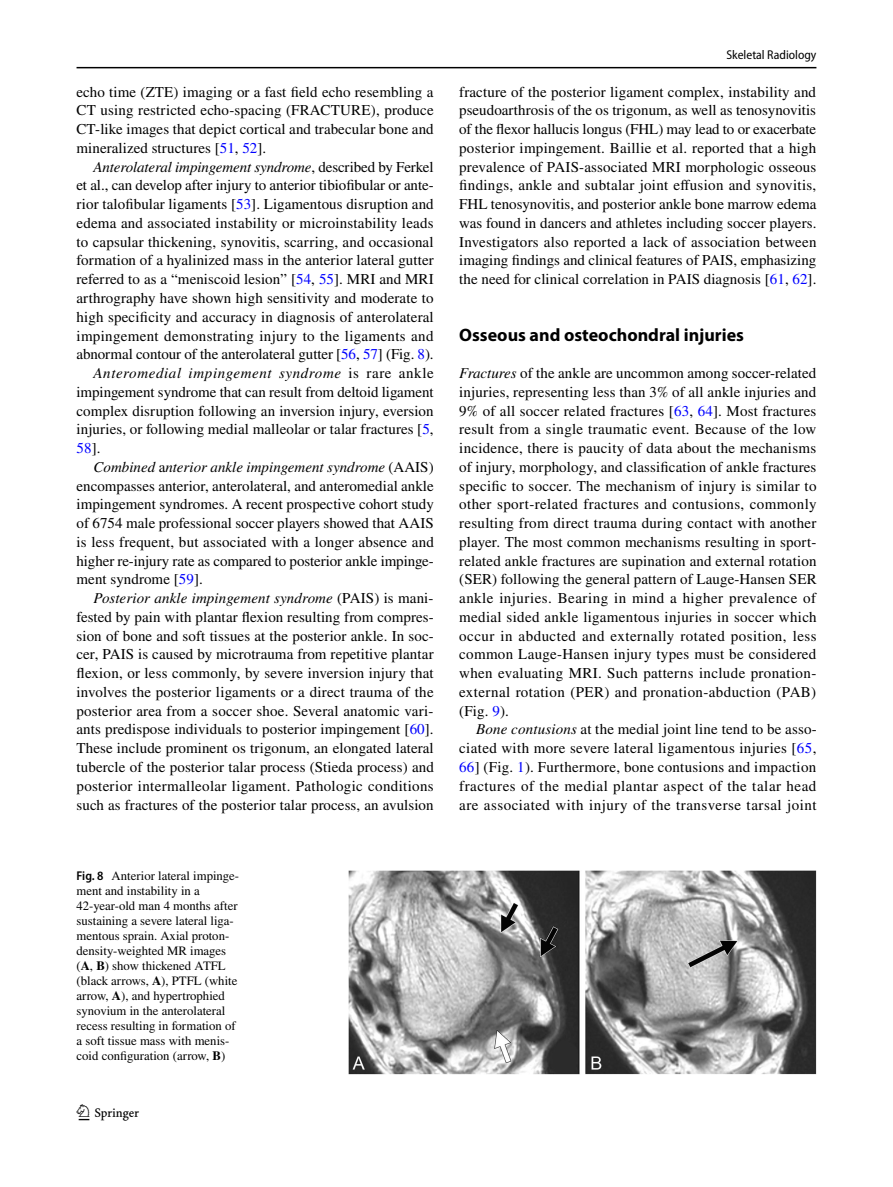
<style>
.page{position:relative;width:893px;height:1187px;background:#fff}
.page>*{position:absolute;margin:0;border:0;box-sizing:border-box;transform-origin:0 0}
.t1{font:22.5px "Springnew Regular 2";color:#000}
.t2{font:700 18px "Myriad Pro";color:#000}
.t3{font:15px/18.8px "STIX";letter-spacing:.005em;color:#000;text-align:justify}
.t4{font:italic 15px "STIX";color:#000}
.t5{font:italic 15px "STIX";letter-spacing:.04em;color:#000}
.t6{font:15px "STIX";color:#00f}
.t7{font:12.75px/15px "STIX";color:#000}
.t8{font:semi-condensed 12.75px "Myriad Pro";color:#000}
.s1{color:#00f}
.s2{font-style:normal}
.s3{color:#000}
.s4{font-family:"Myriad Pro";font-weight:600;font-stretch:semi-condensed}
.s5{font-weight:700}
.s6{font-style:italic}
</style>
<div class="page">
<hr style="left:77px;top:67px;width:739px;height:1px;background:#000">
<img style="left:349px;top:870px;width:467px;height:203px">
<p class="t3" style="left:77px;top:83px;width:359px">echo time (ZTE) imaging or a fast field echo resembling a CT using restricted echo-spacing (FRACTURE), produce CT-like images that depict cortical and trabecular bone and mineralized structures [<span class="s1">51</span>, <span class="s1">52</span>].</p>
<p class="t4" style="left:94px;top:156px;width:342px">Anterolateral impingement syndrome<span class="s2">, described by Ferkel</span></p>
<p class="t3" style="left:77px;top:177px;width:359px">et al., can develop after injury to anterior tibiofibular or ante-</p>
<p class="t3" style="left:77px;top:196px;width:359px">rior talofibular ligaments [<span class="s1">53</span>]. Ligamentous disruption and</p>
<p class="t3" style="left:77px;top:214px;width:359px">edema and associated instability or microinstability leads</p>
<p class="t3" style="left:77px;top:233px;width:359px">to capsular thickening, synovitis, scarring, and occasional</p>
<p class="t3" style="left:77px;top:252px;width:359px">formation of a hyalinized mass in the anterior lateral gutter</p>
<p class="t3" style="left:77px;top:271px;width:359px">referred to as a “meniscoid lesion” [<span class="s1">54</span>, <span class="s1">55</span>]. MRI and MRI</p>
<p class="t3" style="left:77px;top:289px;width:358px">arthrography have shown high sensitivity and moderate to</p>
<p class="t3" style="left:77px;top:308px;width:359px">high specificity and accuracy in diagnosis of anterolateral</p>
<p class="t3" style="left:77px;top:327px;width:359px">impingement demonstrating injury to the ligaments and</p>
<p class="t3" style="left:77px;top:346px;width:359px">abnormal contour of the anterolateral gutter [<span class="s1">56</span>, <span class="s1">57</span>] (Fig. <span class="s1">8</span>).</p>
<p class="t5" style="left:94px;top:362px;width:342px">Anteromedial impingement syndrome <span class="s2">is rare ankle</span></p>
<p class="t3" style="left:77px;top:383px;width:359px">impingement syndrome that can result from deltoid ligament</p>
<p class="t3" style="left:77px;top:402px;width:359px">complex disruption following an inversion injury, eversion</p>
<p class="t3" style="left:77px;top:421px;width:359px">injuries, or following medial malleolar or talar fractures [<span class="s1">5</span>,</p>
<p class="t6" style="left:77px;top:437px;width:25px">58<span class="s3">].</span></p>
<p class="t4" style="left:94px;top:456px;width:342px">Combined <span class="s2">a</span>nterior ankle impingement syndrome <span class="s2">(AAIS)</span></p>
<p class="t3" style="left:77px;top:477px;width:359px">encompasses anterior, anterolateral, and anteromedial ankle</p>
<p class="t3" style="left:77px;top:496px;width:359px">impingement syndromes. A recent prospective cohort study</p>
<p class="t3" style="left:77px;top:514px;width:359px">of 6754 male professional soccer players showed that AAIS</p>
<p class="t3" style="left:77px;top:533px;width:359px">is less frequent, but associated with a longer absence and</p>
<p class="t3" style="left:77px;top:552px;width:359px">higher re-injury rate as compared to posterior ankle impinge-</p>
<p class="t3" style="left:77px;top:571px;width:128px">ment syndrome [<span class="s1">59</span>].</p>
<p class="t4" style="left:94px;top:587px;width:342px">Posterior ankle impingement syndrome <span class="s2">(PAIS) is mani-</span></p>
<p class="t3" style="left:77px;top:608px;width:359px">fested by pain with plantar flexion resulting from compres-</p>
<p class="t3" style="left:77px;top:627px;width:359px">sion of bone and soft tissues at the posterior ankle. In soc-</p>
<p class="t3" style="left:77px;top:646px;width:359px">cer, PAIS is caused by microtrauma from repetitive plantar</p>
<p class="t3" style="left:77px;top:664px;width:359px">flexion, or less commonly, by severe inversion injury that</p>
<p class="t3" style="left:77px;top:683px;width:359px">involves the posterior ligaments or a direct trauma of the</p>
<p class="t3" style="left:77px;top:702px;width:359px">posterior area from a soccer shoe. Several anatomic vari-</p>
<p class="t3" style="left:77px;top:721px;width:359px">ants predispose individuals to posterior impingement [<span class="s1">60</span>].</p>
<p class="t3" style="left:77px;top:739px;width:359px">These include prominent os trigonum, an elongated lateral</p>
<p class="t3" style="left:77px;top:758px;width:359px">tubercle of the posterior talar process (Stieda process) and</p>
<p class="t3" style="left:77px;top:777px;width:359px">posterior intermalleolar ligament. Pathologic conditions</p>
<p class="t3" style="left:77px;top:796px;width:359px">such as fractures of the posterior talar process, an avulsion</p>
<p class="t7" style="left:77px;top:868px;width:164px"><span class="s4">Fig. 8</span> Anterior lateral impinge&shy;ment and instability in a<br>42-year-old man 4 months after sustaining a severe lateral liga&shy;mentous sprain. Axial proton&shy;density-weighted MR images (<span class="s5">A</span>, <span class="s5">B</span>) show thickened ATFL (black arrows, <span class="s5">A</span>), PTFL (white arrow, <span class="s5">A</span>), and hypertrophied synovium in the anterolateral recess resulting in formation of a soft tissue mass with menis&shy;coid configuration (arrow, <span class="s5">B</span>)</p>
<h1 class="t1" style="left:79px;top:1104px;width:62px">1 3</h1>
<p class="t8" style="left:726px;top:48px;width:91px">Skeletal Radiology</p>
<p class="t3" style="left:459px;top:83px;width:359px">fracture of the posterior ligament complex, instability and pseudoarthrosis of the os trigonum, as well as tenosynovitis of the flexor hallucis longus (FHL) may lead to or exacerbate posterior impingement. Baillie et al. reported that a high prevalence of PAIS-associated MRI morphologic osseous findings, ankle and subtalar joint effusion and synovitis, FHL tenosynovitis, and posterior ankle bone marrow edema was found in dancers and athletes including soccer players.<br>Investigators also reported a lack of association between imaging findings and clinical features of PAIS, emphasizing the need for clinical correlation in PAIS diagnosis [<span class="s1">61</span>, <span class="s1">62</span>].</p>
<p class="t2" style="left:459px;top:323px;width:286px">Osseous and osteochondral injuries</p>
<p class="t3" style="left:459px;top:364px;width:359px"><span class="s6">Fractures</span> of the ankle are uncommon among soccer-related injuries, representing less than 3% of all ankle injuries and 9% of all soccer related fractures [<span class="s1">63</span>, <span class="s1">64</span>]. Most fractures result from a single traumatic event. Because of the low incidence, there is paucity of data about the mechanisms of injury, morphology, and classification of ankle fractures specific to soccer. The mechanism of injury is similar to other sport-related fractures and contusions, commonly resulting from direct trauma during contact with another player. The most common mechanisms resulting in sport&shy;related ankle fractures are supination and external rotation (SER) following the general pattern of Lauge-Hansen SER ankle injuries. Bearing in mind a higher prevalence of medial sided ankle ligamentous injuries in soccer which occur in abducted and externally rotated position, less common Lauge-Hansen injury types must be considered when evaluating MRI. Such patterns include pronation&shy;external rotation (PER) and pronation-abduction (PAB) (Fig. <span class="s1">9</span>).</p>
<p class="t3" style="left:459px;top:721px;width:359px;text-indent:17px"><span class="s6">Bone contusions</span> at the medial joint line tend to be asso&shy;ciated with more severe lateral ligamentous injuries [<span class="s1">65</span>, <span class="s1">66</span>] (Fig. <span class="s1">1</span>). Furthermore, bone contusions and impaction fractures of the medial plantar aspect of the talar head are associated with injury of the transverse tarsal joint</p>
</div>
